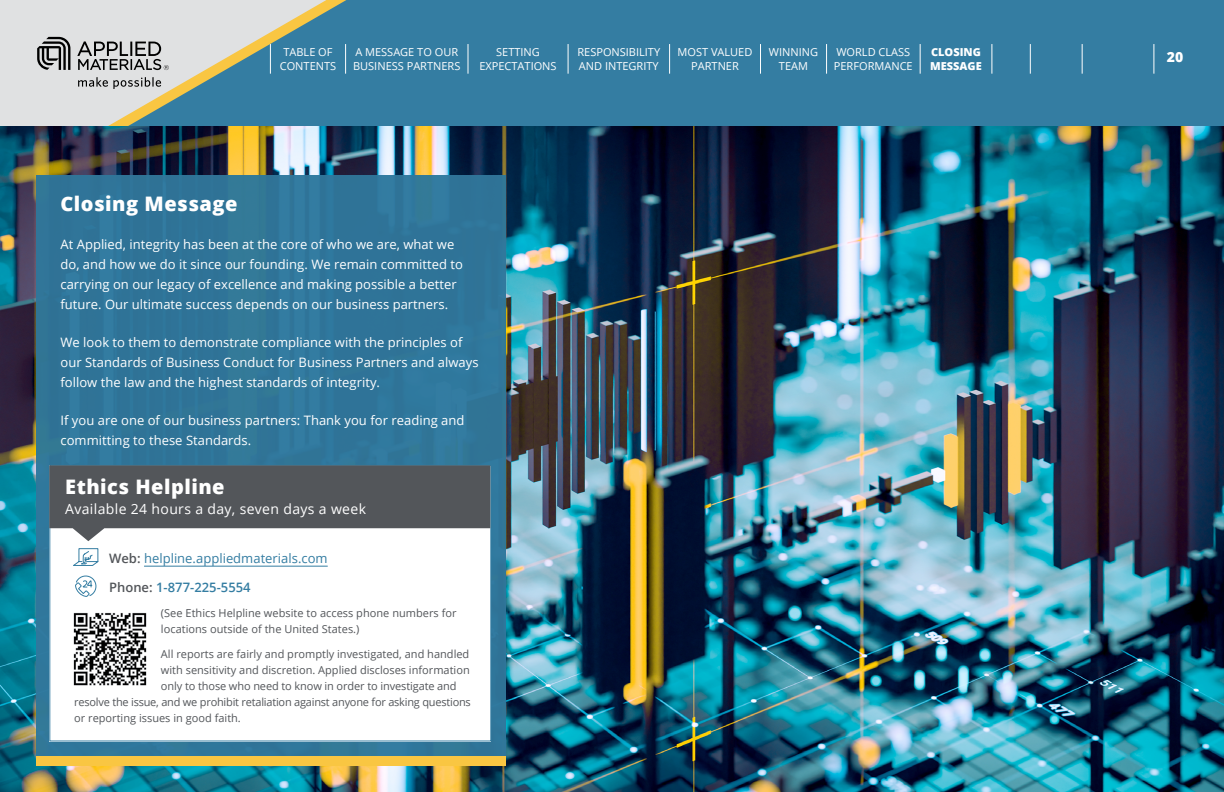
<style>
.page{position:relative;width:1224px;height:792px;background:#fff}
.page>*{position:absolute;margin:0;border:0;box-sizing:border-box;transform-origin:0 0}
.t1{font:800 20px "Open Sans";letter-spacing:.025em;color:#fff}
.t2{font:14px "Open Sans";letter-spacing:.025em;color:#fff}
.t3{font:800 14px "Open Sans";color:#fff}
.t4{font:13px/20px "Open Sans";color:#fff}
.t5{font:13px "Open Sans";color:#347da2}
.t6{font:600 13px "Open Sans";color:#347da2}
.t7{font:11px/16px "Open Sans";color:#53565a}
.t8{font:11px/13.2px "Open Sans";color:#fff;text-align:center}
.t9{font:11px "Open Sans";letter-spacing:-.02em;color:#53565a}
.t10{font:800 11px/13.2px "Open Sans";color:#fff}
.s1{font-weight:600;color:#53565a}
.s2{color:#53565a}
</style>
<div class="page">
<div style="left:0;top:0;width:1224px;height:126px;background:#347da2"></div>
<svg style="left:0;top:0;width:333px;height:126px;fill:#e0e1e2"></svg>
<svg style="left:78px;top:77px;width:83px;height:12px"></svg>
<svg style="left:37px;top:37px;width:33px;height:33px"></svg>
<svg style="left:77px;top:41px;width:92px;height:29px"></svg>
<img style="left:0;top:126px;width:1224px;height:666px">
<hr style="left:270px;top:44px;width:1px;height:30px;background:#fff">
<hr style="left:345px;top:44px;width:1px;height:30px;background:#fff">
<hr style="left:468px;top:44px;width:1px;height:30px;background:#fff">
<hr style="left:568px;top:44px;width:1px;height:30px;background:#fff">
<hr style="left:669px;top:44px;width:1px;height:30px;background:#fff">
<hr style="left:760px;top:44px;width:1px;height:30px;background:#fff">
<hr style="left:826px;top:44px;width:1px;height:30px;background:#fff">
<hr style="left:920px;top:44px;width:1px;height:30px;background:#fff">
<hr style="left:992px;top:44px;width:1px;height:30px;background:#fff">
<hr style="left:1030px;top:44px;width:1px;height:30px;background:#fff">
<hr style="left:1082px;top:44px;width:1px;height:30px;background:#fff">
<hr style="left:1154px;top:44px;width:1px;height:30px;background:#fff">
<div style="left:36px;top:756px;width:470px;height:10px;background:#f9c642"></div>
<div style="left:36px;top:176px;width:470px;height:580px;background:#2f7498"></div>
<div style="left:49px;top:465px;width:442px;height:276px;background:#fff"></div>
<svg style="left:49px;top:465px;width:441px;height:76px"></svg>
<svg style="left:73px;top:548px;width:26px;height:49px"></svg>
<img style="left:73px;top:612px;width:74px;height:74px">
<hr style="left:144px;top:566px;width:184px;height:1px;background:#347da2">
<p class="t8" style="left:280px;top:46px;width:58px">TABLE OF<br>CONTENTS</p>
<p class="t8" style="left:353px;top:46px;width:109px;text-align:left">A MESSAGE TO OUR<br>BUSINESS PARTNERS</p>
<p class="t8" style="left:479px;top:46px;width:79px">SETTING<br>EXPECTATIONS</p>
<p class="t8" style="left:577px;top:46px;width:84px;text-align:left">RESPONSIBILITY<br>AND INTEGRITY</p>
<p class="t8" style="left:678px;top:46px;width:76px">MOST VALUED<br>PARTNER</p>
<p class="t8" style="left:769px;top:46px;width:51px">WINNING<br>TEAM</p>
<p class="t8" style="left:834px;top:46px;width:80px;text-align:left">WORLD CLASS<br>PERFORMANCE</p>
<p class="t10" style="left:930px;top:45px;width:53px">CLOSING<br>MESSAGE</p>
<p class="t3" style="left:1167px;top:46px;width:18px">20</p>
<h1 class="t1" style="left:60px;top:189px;width:179px">Closing Message</h1>
<p class="t4" style="left:60px;top:234px;width:404px">At Applied, integrity has been at the core of who we are, what we do, and how we do it since our founding. We remain committed to carrying on our legacy of excellence and making possible a better future. Our ultimate success depends on our business partners.</p>
<p class="t4" style="left:60px;top:332px;width:420px">We look to them to demonstrate compliance with the principles of our Standards of Business Conduct for Business Partners and always follow the law and the highest standards of integrity.</p>
<p class="t4" style="left:60px;top:410px;width:405px">If you are one of our business partners: Thank you for reading and committing to these Standards.</p>
<h1 class="t1" style="left:65px;top:471px;width:161px">Ethics Helpline</h1>
<p class="t2" style="left:65px;top:499px;width:302px">Available 24 hours a day, seven days a week</p>
<p class="t5" style="left:109px;top:550px;width:220px"><span class="s1">Web:</span> helpline.appliedmaterials.com</p>
<p class="t6" style="left:109px;top:579px;width:143px"><span class="s2">Phone:</span> 1-877-225-5554</p>
<p class="t7" style="left:161px;top:605px;width:297px">(See Ethics Helpline website to access phone numbers for locations outside of the United States.)</p>
<p class="t7" style="left:161px;top:646px;width:310px">All reports are fairly and promptly investigated, and handled</p>
<p class="t7" style="left:161px;top:662px;width:310px">with sensitivity and discretion. Applied discloses information</p>
<p class="t7" style="left:161px;top:678px;width:297px">only to those who need to know in order to investigate and</p>
<p class="t9" style="left:74px;top:695px;width:398px">resolve the issue, and we prohibit retaliation against anyone for asking questions</p>
<p class="t7" style="left:74px;top:710px;width:168px">or reporting issues in good faith.</p>
</div>
